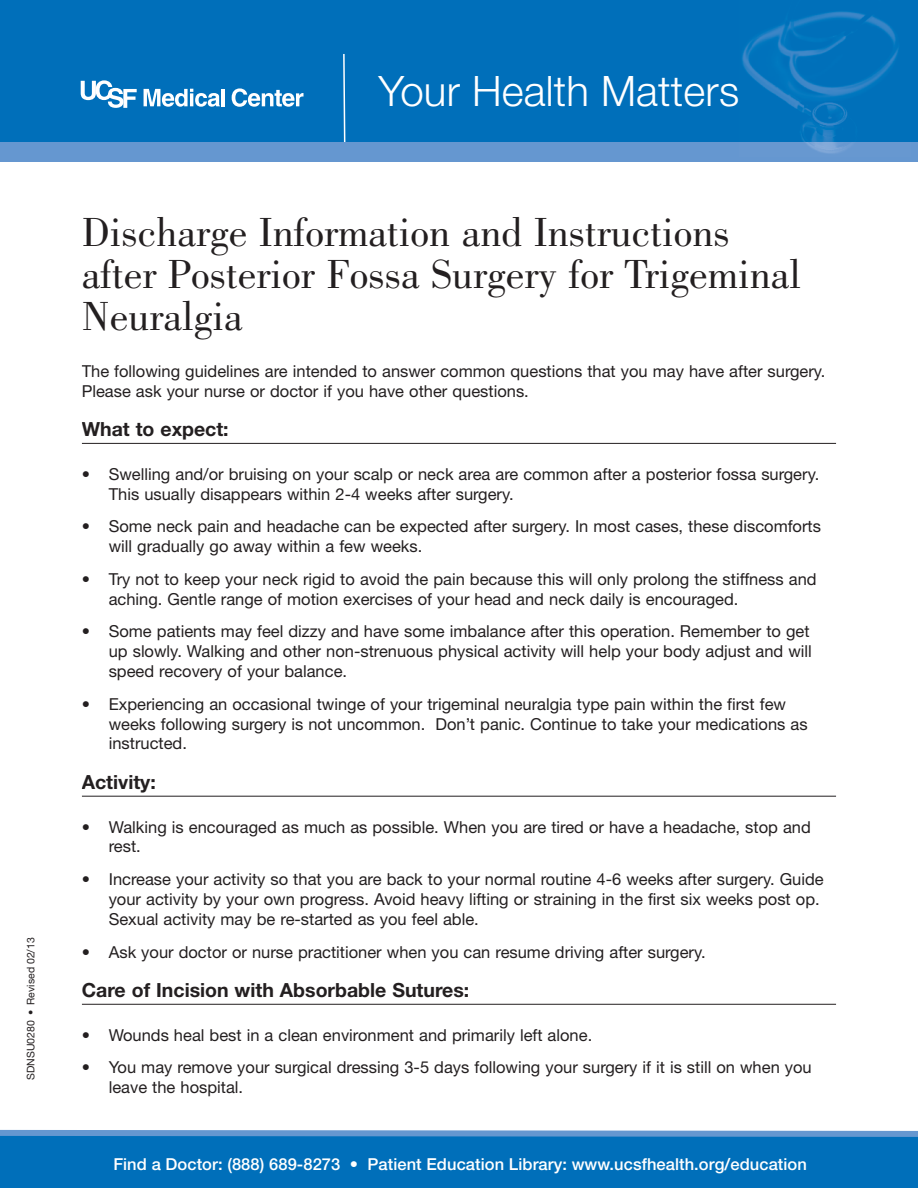
<style>
.page{position:relative;width:918px;height:1188px;background:#fff}
.page>*{position:absolute;margin:0;border:0;box-sizing:border-box;transform-origin:0 0}
.t1{font:42px/42px "Bodoni Std";color:#231f20}
.t2{font:300 42px "Helvetica Neue";color:#fff}
.t3{font:700 19.5px "Helvetica Neue LT Std";color:#231f20}
.t4{font:16.5px/19.8px "Helvetica Neue LT Std";color:#231f20}
.t5{font:500 16.5px "Helvetica Neue";letter-spacing:.005em;color:#fff}
.t6{font:10.5px "Helvetica Neue LT Std";color:#231f20}
</style>
<div class="page">
<hr style="left:82px;top:443px;width:754px;height:1px;background:#231f20">
<hr style="left:82px;top:796px;width:754px;height:1px;background:#231f20">
<hr style="left:82px;top:1004px;width:754px;height:1px;background:#231f20">
<div style="left:0;top:0;width:918px;height:148px;background:#006fba"></div>
<svg style="left:342px;top:54px;width:5px;height:89px"></svg>
<div style="left:0;top:1134px;width:918px;height:54px;background:#006fba"></div>
<svg style="left:81px;top:80px;width:56px;height:28px"></svg>
<svg style="left:144px;top:89px;width:76px;height:18px"></svg>
<hr style="left:222px;top:89px;width:3px;height:17px;background:#fff">
<svg style="left:232px;top:88px;width:72px;height:19px"></svg>
<div style="left:0;top:143px;width:918px;height:19px;background:#6597d0"></div>
<svg style="left:0;top:1129px;width:918px;height:8px"></svg>
<img style="left:739px;top:11px;width:172px;height:143px">
<p class="t6" style="left:25px;top:1080px;width:144px;rotate:-90deg">SDNSU0280 • Revised 02/13</p>
<p class="t2" style="left:378px;top:65px;width:362px">Your Health Matters</p>
<p class="t1" style="left:82px;top:212px;width:721px">Discharge Information and Instructions after Posterior Fossa Surgery for Trigeminal<br>Neuralgia</p>
<p class="t4" style="left:82px;top:361px;width:745px">The following guidelines are intended to answer common questions that you may have after surgery.<br>Please ask your nurse or doctor if you have other questions.</p>
<p class="t3" style="left:82px;top:417px;width:148px">What to expect:</p>
<p class="t4" style="left:109px;top:464px;width:712px;text-indent:-27px">• Swelling and/or bruising on your scalp or neck area are common after a posterior fossa surgery.<br>This usually disappears within 2-4 weeks after surgery.</p>
<p class="t4" style="left:109px;top:516px;width:714px;text-indent:-27px">• Some neck pain and headache can be expected after surgery. In most cases, these discomforts will gradually go away within a few weeks.</p>
<p class="t4" style="left:109px;top:569px;width:709px;text-indent:-27px">• Try not to keep your neck rigid to avoid the pain because this will only prolong the stiffness and aching. Gentle range of motion exercises of your head and neck daily is encouraged.</p>
<p class="t4" style="left:109px;top:621px;width:705px;text-indent:-27px">• Some patients may feel dizzy and have some imbalance after this operation. Remember to get up slowly. Walking and other non-strenuous physical activity will help your body adjust and will speed recovery of your balance.</p>
<p class="t4" style="left:109px;top:694px;width:700px;text-indent:-27px">• Experiencing an occasional twinge of your trigeminal neuralgia type pain within the first few weeks following surgery is not uncommon. Don’t panic. Continue to take your medications as instructed.</p>
<p class="t3" style="left:82px;top:770px;width:76px">Activity:</p>
<p class="t4" style="left:109px;top:817px;width:704px;text-indent:-27px">• Walking is encouraged as much as possible. When you are tired or have a headache, stop and rest.</p>
<p class="t4" style="left:109px;top:869px;width:717px;text-indent:-27px">• Increase your activity so that you are back to your normal routine 4-6 weeks after surgery. Guide your activity by your own progress. Avoid heavy lifting or straining in the first six weeks post op.<br>Sexual activity may be re-started as you feel able.</p>
<p class="t4" style="left:82px;top:942px;width:626px">• Ask your doctor or nurse practitioner when you can resume driving after surgery.</p>
<p class="t3" style="left:82px;top:978px;width:389px">Care of Incision with Absorbable Sutures:</p>
<p class="t4" style="left:82px;top:1025px;width:512px">• Wounds heal best in a clean environment and primarily left alone.</p>
<p class="t4" style="left:109px;top:1057px;width:705px;text-indent:-27px">• You may remove your surgical dressing 3-5 days following your surgery if it is still on when you leave the hospital.</p>
<p class="t5" style="left:113px;top:1155px;width:695px">Find a Doctor: (888) 689-8273 • Patient Education Library: www.ucsfhealth.org/education</p>
</div>
